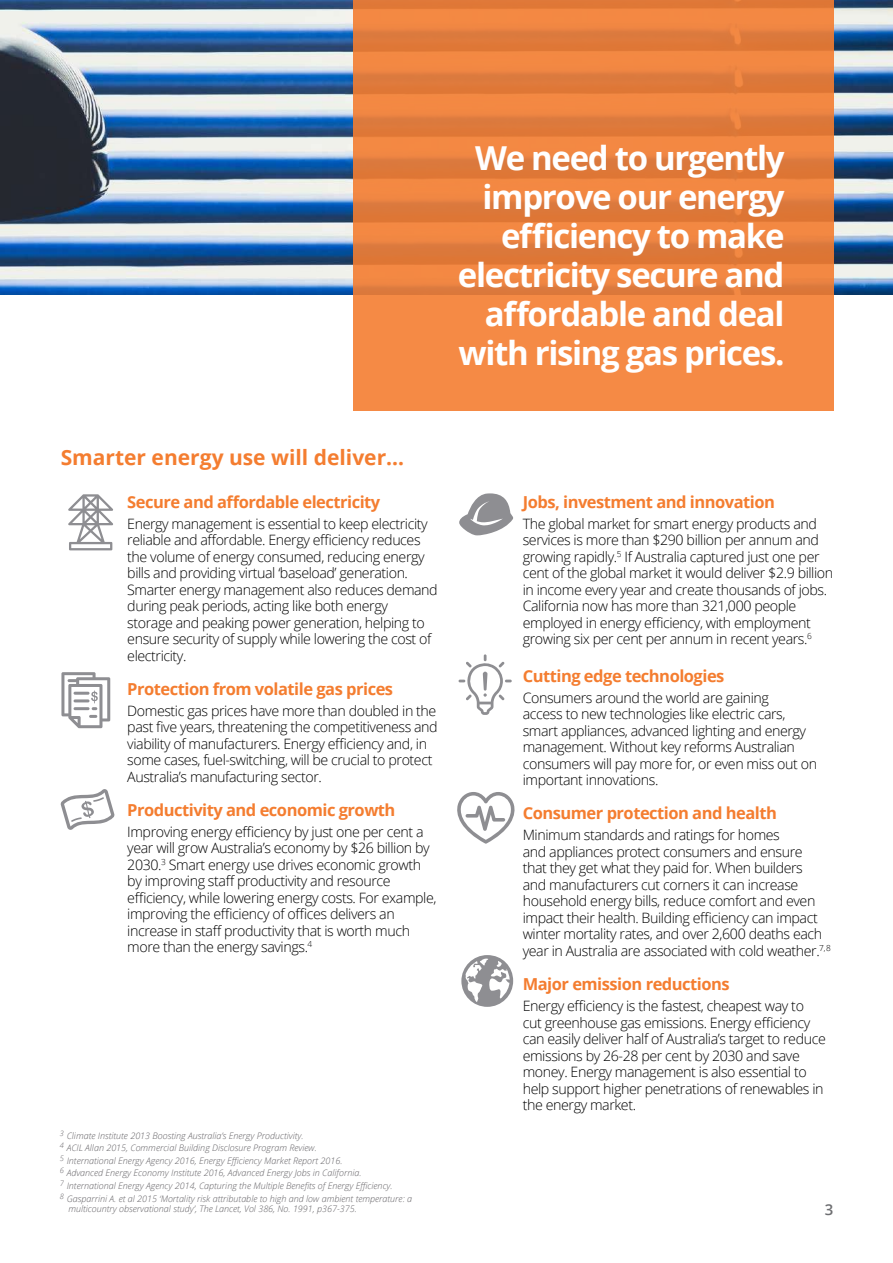
<style>
.page{position:relative;width:893px;height:1263px;background:#fff}
.page>*{position:absolute;margin:0;border:0;box-sizing:border-box;transform-origin:0 0}
.t1{font:700 33px/39px "Open Sans";letter-spacing:-.04em;color:#fff;text-align:right}
.t2{font:700 21px "Open Sans";color:#f47d30}
.t3{font:700 16.5px "Open Sans";letter-spacing:-.03em;color:#f47d30}
.t4{font:600 15px "Open Sans";color:#6d6e71}
.t5{font:300 14.25px/16.5px "Open Sans";letter-spacing:-.03em;color:#000}
.t6{font:italic 300 9px/12.6px "Open Sans";color:#636165}
</style>
<div class="page">
<img style="left:0;top:0;width:893px;height:295px">
<svg style="left:353px;top:0;width:480px;height:411px;background:#eb8240"></svg>
<svg style="left:61px;top:672px;width:49px;height:56px"></svg>
<svg style="left:459px;top:654px;width:53px;height:61px"></svg>
<svg style="left:457px;top:792px;width:58px;height:52px"></svg>
<svg style="left:461px;top:955px;width:52px;height:52px"></svg>
<svg style="left:61px;top:789px;width:54px;height:41px"></svg>
<svg style="left:459px;top:493px;width:54px;height:42px"></svg>
<svg style="left:68px;top:494px;width:45px;height:56px"></svg>
<h1 class="t1" style="left:458px;top:138px;width:328px">We need to urgently improve our energy efficiency to make electricity secure and affordable and deal with rising gas prices.</h1>
<h2 class="t2" style="left:61px;top:443px;width:345px">Smarter energy use will deliver…</h2>
<p class="t3" style="left:127px;top:490px;width:255px">Secure and affordable electricity</p>
<p class="t5" style="left:127px;top:515px;width:312px">Energy management is essential to keep electricity reliable and affordable. Energy efficiency reduces the volume of energy consumed, reducing energy bills and providing virtual ‘baseload’ generation.<br>Smarter energy management also reduces demand during peak periods, acting like both energy<br>storage and peaking power generation, helping to ensure security of supply while lowering the cost of electricity.</p>
<p class="t3" style="left:127px;top:677px;width:267px">Protection from volatile gas prices</p>
<p class="t5" style="left:127px;top:702px;width:312px">Domestic gas prices have more than doubled in the past five years, threatening the competitiveness and viability of manufacturers. Energy efficiency and, in some cases, fuel-switching, will be crucial to protect Australia’s manufacturing sector.</p>
<p class="t3" style="left:127px;top:798px;width:270px">Productivity and economic growth</p>
<p class="t5" style="left:127px;top:823px;width:311px">Improving energy efficiency by just one per cent a year will grow Australia’s economy by $26 billion by 2030.<sup>3</sup> Smart energy use drives economic growth by improving staff productivity and resource efficiency, while lowering energy costs. For example, improving the efficiency of offices delivers an increase in staff productivity that is worth much more than the energy savings.<sup>4</sup></p>
<p class="t6" style="left:60px;top:1129px;width:354px"><sup>3</sup> Climate Institute 2013 Boosting Australia’s Energy Productivity.<br><sup>4</sup> ACIL Allan 2015, Commercial Building Disclosure Program Review.<br><sup>5</sup> International Energy Agency 2016, Energy Efficiency Market Report 2016.<br><sup>6</sup> Advanced Energy Economy Institute 2016, Advanced Energy Jobs in California.<br><sup>7</sup> International Energy Agency 2014, Capturing the Multiple Benefits of Energy Efficiency.<br><sup>8</sup> Gasparrini A. et al 2015 ‘Mortality risk attributable to high and low ambient temperature: a</p>
<p class="t6" style="left:68px;top:1202px;width:290px">multicountry observational study’, The Lancet, Vol 386, No. 1991, p367-375.</p>
<p class="t3" style="left:523px;top:490px;width:254px">Jobs, investment and innovation</p>
<p class="t5" style="left:523px;top:515px;width:312px">The global market for smart energy products and services is more than $290 billion per annum and growing rapidly.<sup>5</sup> If Australia captured just one per cent of the global market it would deliver $2.9 billion in income every year and create thousands of jobs.<br>California now has more than 321,000 people employed in energy efficiency, with employment growing six per cent per annum in recent years.<sup>6</sup></p>
<p class="t3" style="left:523px;top:664px;width:203px">Cutting edge technologies</p>
<p class="t5" style="left:523px;top:689px;width:296px">Consumers around the world are gaining<br>access to new technologies like electric cars, smart appliances, advanced lighting and energy management. Without key reforms Australian consumers will pay more for, or even miss out on important innovations.</p>
<p class="t3" style="left:523px;top:802px;width:256px">Consumer protection and health</p>
<p class="t5" style="left:523px;top:826px;width:310px">Minimum standards and ratings for homes<br>and appliances protect consumers and ensure<br>that they get what they paid for. When builders<br>and manufacturers cut corners it can increase household energy bills, reduce comfort and even impact their health. Building efficiency can impact winter mortality rates, and over 2,600 deaths each year in Australia are associated with cold weather.<sup>7,8</sup></p>
<p class="t3" style="left:523px;top:973px;width:208px">Major emission reductions</p>
<p class="t5" style="left:523px;top:997px;width:305px">Energy efficiency is the fastest, cheapest way to cut greenhouse gas emissions. Energy efficiency can easily deliver half of Australia’s target to reduce emissions by 26-28 per cent by 2030 and save money. Energy management is also essential to help support higher penetrations of renewables in the energy market.</p>
<p class="t4" style="left:825px;top:1199px;width:10px">3</p>
</div>
